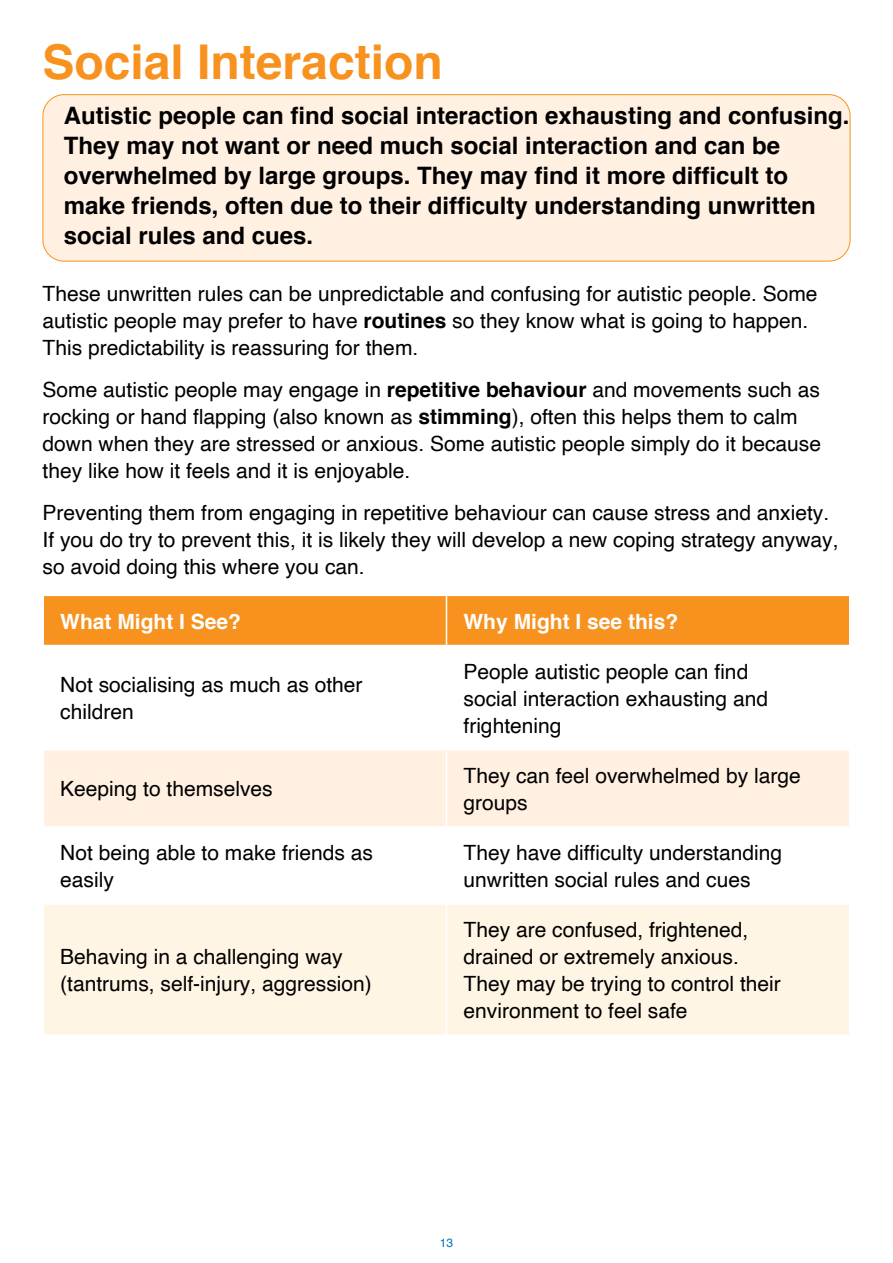
<style>
.page{position:relative;width:893px;height:1263px;background:#fff}
.page>*{position:absolute;margin:0;border:0;box-sizing:border-box;transform-origin:0 0}
.t1{font:700 48px "Helvetica";color:#f7921e}
.t2{font:700 24px/30px "Helvetica";color:#000}
.t3{font:21px/27px "Helvetica";color:#000}
.t4{font:700 21px "Helvetica";color:#fff}
.t5{font:12px "Helvetica";color:#0072bc}
.s1{font-weight:700}
</style>
<div class="page">
<div style="left:43px;top:95px;width:807px;height:166px;background:#fff0e2;border-radius:21px"></div>
<div style="left:43px;top:94px;width:807px;height:167px;border:1px solid #f7921e;border-radius:21px"></div>
<div style="left:43px;top:595px;width:403px;height:50px;background:#f7921e"></div>
<div style="left:446px;top:595px;width:404px;height:50px;background:#f7921e"></div>
<div style="left:44px;top:750px;width:805px;height:76px;background:#fff0e2"></div>
<div style="left:44px;top:905px;width:805px;height:129px;background:#fff5e4"></div>
<hr style="left:43px;top:595px;width:403px;height:1px;background:#fff">
<hr style="left:43px;top:596px;width:1px;height:49px;background:#fff">
<hr style="left:446px;top:595px;width:404px;height:1px;background:#fff">
<hr style="left:446px;top:596px;width:1px;height:49px;background:#fff">
<hr style="left:849px;top:596px;width:1px;height:49px;background:#fff">
<hr style="left:446px;top:750px;width:1px;height:76px;background:#fff">
<hr style="left:446px;top:905px;width:1px;height:129px;background:#fff">
<h1 class="t1" style="left:43px;top:23px;width:402px">Social Interaction</h1>
<p class="t2" style="left:64px;top:100px;width:787px">Autistic people can find social interaction exhausting and confusing.<br>They may not want or need much social interaction and can be overwhelmed by large groups. They may find it more difficult to make friends, often due to their difficulty understanding unwritten social rules and cues.</p>
<p class="t3" style="left:43px;top:280px;width:777px">These unwritten rules can be unpredictable and confusing for autistic people. Some autistic people may prefer to have <span class="s1">routines</span> so they know what is going to happen.<br>This predictability is reassuring for them.</p>
<p class="t3" style="left:43px;top:376px;width:780px">Some autistic people may engage in <span class="s1">repetitive behaviour</span> and movements such as rocking or hand flapping (also known as <span class="s1">stimming</span>), often this helps them to calm down when they are stressed or anxious. Some autistic people simply do it because they like how it feels and it is enjoyable.</p>
<p class="t3" style="left:43px;top:499px;width:798px">Preventing them from engaging in repetitive behaviour can cause stress and anxiety.<br>If you do try to prevent this, it is likely they will develop a new coping strategy anyway, so avoid doing this where you can.</p>
<p class="t4" style="left:60px;top:604px;width:182px">What Might I See?</p>
<p class="t4" style="left:463px;top:604px;width:216px">Why Might I see this?</p>
<p class="t3" style="left:60px;top:672px;width:304px">Not socialising as much as other children</p>
<p class="t3" style="left:60px;top:776px;width:214px">Keeping to themselves</p>
<p class="t3" style="left:463px;top:658px;width:306px">People autistic people can find social interaction exhausting and frightening</p>
<p class="t3" style="left:463px;top:763px;width:339px">They can feel overwhelmed by large groups</p>
<p class="t3" style="left:60px;top:840px;width:314px">Not being able to make friends as easily</p>
<p class="t3" style="left:463px;top:840px;width:320px">They have difficulty understanding unwritten social rules and cues</p>
<p class="t3" style="left:60px;top:944px;width:313px">Behaving in a challenging way (tantrums, self-injury, aggression)</p>
<p class="t3" style="left:463px;top:917px;width:319px">They are confused, frightened, drained or extremely anxious.<br>They may be trying to control their environment to feel safe</p>
<p class="t5" style="left:440px;top:1233px;width:15px">13</p>
</div>
